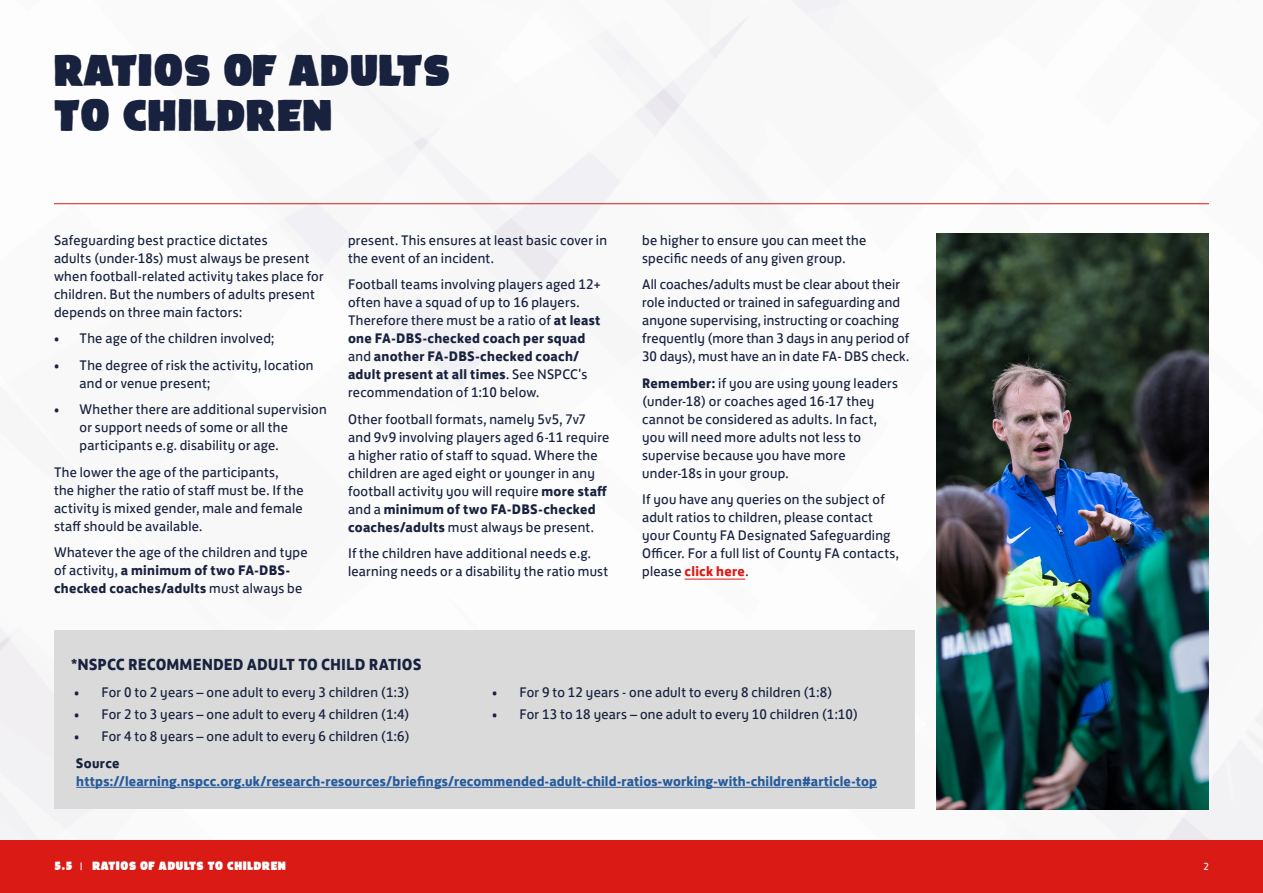
<style>
.page{position:relative;width:1263px;height:893px;background:#fff}
.page>*{position:absolute;margin:0;border:0;box-sizing:border-box;transform-origin:0 0}
.t1{font:39px/45px "FA Brush";color:#18223e}
.t2{font:700 16.5px "FS Jack";letter-spacing:.005em;color:#18223e}
.t3{font:14.25px/18px "FS Jack";letter-spacing:.015em;color:#18223e}
.t4{font:700 14.25px "FS Jack";letter-spacing:.01em;color:#275b9b}
.t5{font:700 14.25px "FS Jack";letter-spacing:.02em;color:#18223e}
.t6{font:10.5px "FA Brush";letter-spacing:.03em;color:#fff}
.t7{font:10.5px "FS Jack";color:#fff}
.s1{font-weight:700}
.s2{font-weight:700;color:#da1a15}
.s3{font-family:"FS Jack"}
</style>
<div class="page">
<img style="left:0;top:0;width:1263px;height:840px">
<hr style="left:54px;top:203px;width:1155px;height:1px;background:#da1a15">
<img style="left:936px;top:234px;width:273px;height:575px">
<hr style="left:684px;top:579px;width:61px;height:1px;background:#da1a15">
<div style="left:54px;top:630px;width:861px;height:179px;background:#dadada"></div>
<hr style="left:76px;top:787px;width:801px;height:1px;background:#275b9b">
<div style="left:0;top:840px;width:1263px;height:53px;background:#da1a15"></div>
<h1 class="t1" style="left:54px;top:51px;width:398px">RATIOS OF ADULTS<br>TO CHILDREN</h1>
<p class="t3" style="left:54px;top:230px;width:271px">Safeguarding best practice dictates<br>adults (under-18s) must always be present when football-related activity takes place for children. But the numbers of adults present depends on three main factors:</p>
<p class="t3" style="left:54px;top:328px;width:222px">• The age of the children involved;</p>
<p class="t3" style="left:80px;top:355px;width:236px;text-indent:-26px">• The degree of risk the activity, location and or venue present;</p>
<p class="t3" style="left:80px;top:399px;width:249px;text-indent:-26px">• Whether there are additional supervision or support needs of some or all the participants e.g. disability or age.</p>
<p class="t3" style="left:54px;top:462px;width:251px">The lower the age of the participants,<br>the higher the ratio of staff must be. If the activity is mixed gender, male and female staff should be available.</p>
<p class="t3" style="left:54px;top:542px;width:255px">Whatever the age of the children and type of activity, <span class="s1">a minimum of two FA-DBS&shy;checked coaches/adults</span> must always be</p>
<p class="t3" style="left:348px;top:229px;width:260px">present. This ensures at least basic cover in the event of an incident.</p>
<p class="t3" style="left:348px;top:274px;width:254px">Football teams involving players aged 12+ often have a squad of up to 16 players.<br>Therefore there must be a ratio of <span class="s1">at least one FA-DBS-checked coach per squad </span>and <span class="s1">another FA-DBS-checked coach/ adult present at all times</span>. See NSPCC's recommendation of 1:10 below.</p>
<p class="t3" style="left:348px;top:408px;width:263px">Other football formats, namely 5v5, 7v7 and 9v9 involving players aged 6-11 require a higher ratio of staff to squad. Where the children are aged eight or younger in any football activity you will require <span class="s1">more staff </span>and a <span class="s1">minimum of two FA-DBS-checked coaches/adults</span> must always be present.</p>
<p class="t3" style="left:348px;top:543px;width:262px">If the children have additional needs e.g. learning needs or a disability the ratio must</p>
<p class="t3" style="left:642px;top:230px;width:226px">be higher to ensure you can meet the specific needs of any given group.</p>
<p class="t3" style="left:642px;top:274px;width:269px">All coaches/adults must be clear about their role inducted or trained in safeguarding and anyone supervising, instructing or coaching frequently (more than 3 days in any period of 30 days), must have an in date FA- DBS check.</p>
<p class="t3" style="left:642px;top:373px;width:257px"><span class="s1">Remember:</span> if you are using young leaders (under-18) or coaches aged 16-17 they cannot be considered as adults. In fact, you will need more adults not less to supervise because you have more under-18s in your group.</p>
<p class="t3" style="left:642px;top:489px;width:258px">If you have any queries on the subject of adult ratios to children, please contact your County FA Designated Safeguarding Officer. For a full list of County FA contacts, please <span class="s2">click here</span>.</p>
<p class="t2" style="left:71px;top:651px;width:352px">*NSPCC RECOMMENDED ADULT TO CHILD RATIOS</p>
<p class="t3" style="left:74px;top:682px;width:337px">• For 0 to 2 years – one adult to every 3 children (1:3)</p>
<p class="t3" style="left:74px;top:704px;width:337px">• For 2 to 3 years – one adult to every 4 children (1:4)</p>
<p class="t3" style="left:74px;top:726px;width:337px">• For 4 to 8 years – one adult to every 6 children (1:6)</p>
<p class="t3" style="left:492px;top:682px;width:342px">• For 9 to 12 years - one adult to every 8 children (1:8)</p>
<p class="t3" style="left:492px;top:704px;width:367px">• For 13 to 18 years – one adult to every 10 children (1:10)</p>
<p class="t5" style="left:76px;top:751px;width:45px">Source</p>
<p class="t4" style="left:76px;top:769px;width:802px">https://learning.nspcc.org.uk/research-resources/briefings/recommended-adult-child-ratios-working-with-children#article-top</p>
<p class="t6" style="left:54px;top:862px;width:234px">5.5 <span class="s3">|</span> RATIOS OF ADULTS TO CHILDREN</p>
<p class="t7" style="left:1203px;top:858px;width:7px">2</p>
</div>
